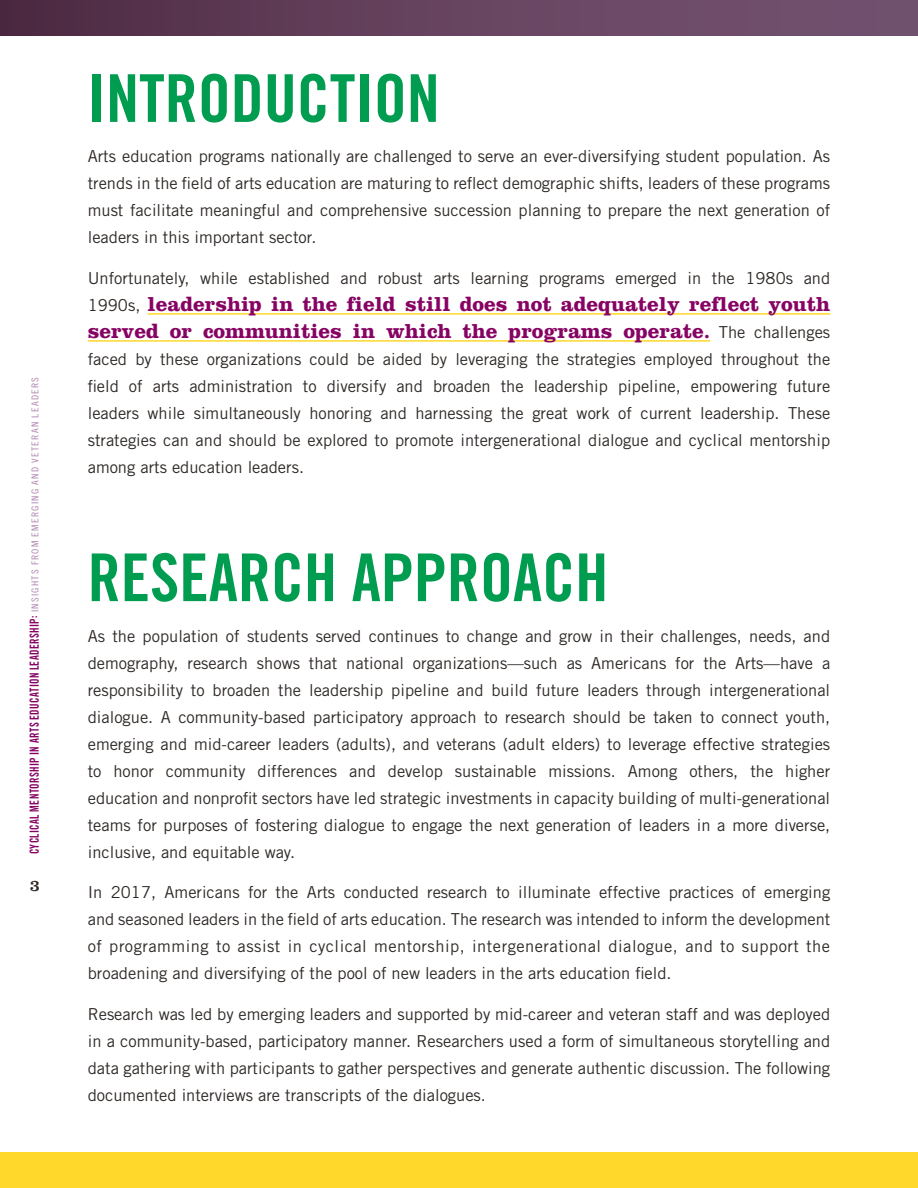
<style>
.page{position:relative;width:918px;height:1188px;background:#fff}
.page>*{position:absolute;margin:0;border:0;box-sizing:border-box;transform-origin:0 0}
.t1{font:66px "Trade Gothic LT Std Bd Cn 20";color:#009c50}
.t2{font:700 21px/27px "Clarendon LT Std";color:#870363}
.t3{font:16.5px/27px "Trade Gothic LT Std";color:#2e2926;text-align:justify}
.t4{font:16.5px "Clarendon LT Std";color:#2e2926}
.t5{font:12.45px "Trade Gothic LT Std Bd Cn 20";letter-spacing:.035em;color:#870363;scale:.87 1}
.s1{font-family:"Trade Gothic LT Std Cn 18";font-size:9.45px;color:#ae84af}
.s2{font-family:"Trade Gothic LT Std";font-weight:400;font-size:16.5px;color:#2e2926}
</style>
<div class="page">
<hr style="left:148px;top:313px;width:682px;height:2px;background:#ffd82b">
<hr style="left:88px;top:340px;width:622px;height:2px;background:#ffd82b">
<div style="left:0;top:0;width:918px;height:35px;background:linear-gradient(to right,#512d45,#765674)"></div>
<div style="left:0;top:1153px;width:918px;height:35px;background:#ffd82b"></div>
<p class="t5" style="left:27px;top:854px;width:550px;rotate:-90deg">CYCLICAL MENTORSHIP IN ARTS EDUCATION LEADERSHIP: <span class="s1">INSIGHTS FROM EMERGING AND VETERAN LEADERS</span></p>
<p class="t4" style="left:30px;top:876px;width:12px">3</p>
<p class="t1" style="left:88px;top:58px;width:354px">INTRODUCTION</p>
<p class="t3" style="left:88px;top:143px;width:744px">Arts education programs nationally are challenged to serve an ever-diversifying student population. As trends in the field of arts education are maturing to reflect demographic shifts, leaders of these programs must facilitate meaningful and comprehensive succession planning to prepare the next generation of leaders in this important sector.</p>
<p class="t3" style="left:88px;top:264px;width:744px">Unfortunately, while established and robust arts learning programs emerged in the 1980s and</p>
<p class="t2" style="left:88px;top:290px;width:744px"><span class="s2">1990s,</span> leadership in the field still does not adequately reflect youth served or communities in which the programs operate. <span class="s2">The challenges</span></p>
<p class="t3" style="left:88px;top:345px;width:744px">faced by these organizations could be aided by leveraging the strategies employed throughout the field of arts administration to diversify and broaden the leadership pipeline, empowering future leaders while simultaneously honoring and harnessing the great work of current leadership. These strategies can and should be explored to promote intergenerational dialogue and cyclical mentorship among arts education leaders.</p>
<p class="t1" style="left:88px;top:538px;width:522px">RESEARCH APPROACH</p>
<p class="t3" style="left:88px;top:622px;width:744px">As the population of students served continues to change and grow in their challenges, needs, and demography, research shows that national organizations—such as Americans for the Arts—have a responsibility to broaden the leadership pipeline and build future leaders through intergenerational dialogue. A community-based participatory approach to research should be taken to connect youth, emerging and mid-career leaders (adults), and veterans (adult elders) to leverage effective strategies to honor community differences and develop sustainable missions. Among others, the higher education and nonprofit sectors have led strategic investments in capacity building of multi-generational teams for purposes of fostering dialogue to engage the next generation of leaders in a more diverse, inclusive, and equitable way.</p>
<p class="t3" style="left:88px;top:879px;width:744px">In 2017, Americans for the Arts conducted research to illuminate effective practices of emerging and seasoned leaders in the field of arts education. The research was intended to inform the development of programming to assist in cyclical mentorship, intergenerational dialogue, and to support the broadening and diversifying of the pool of new leaders in the arts education field.</p>
<p class="t3" style="left:88px;top:1000px;width:744px">Research was led by emerging leaders and supported by mid-career and veteran staff and was deployed in a community-based, participatory manner. Researchers used a form of simultaneous storytelling and data gathering with participants to gather perspectives and generate authentic discussion. The following documented interviews are transcripts of the dialogues.</p>
</div>
